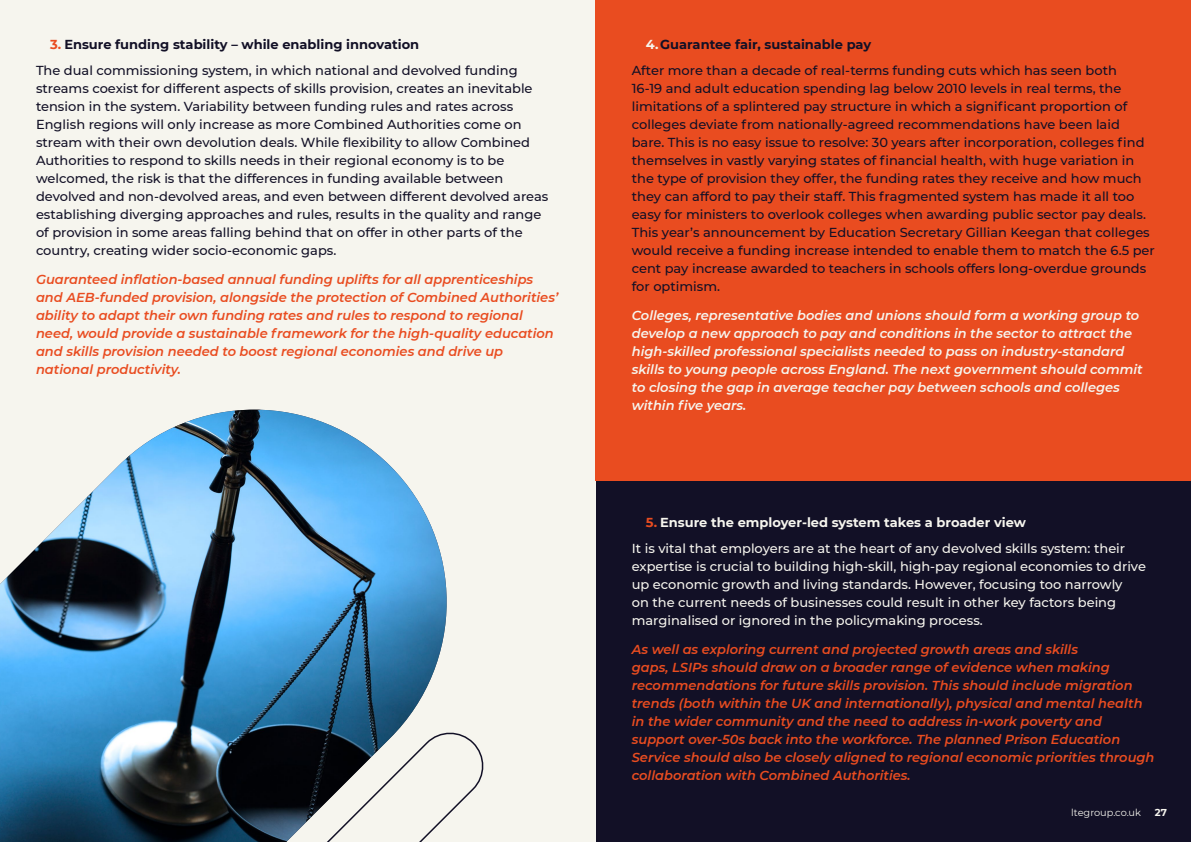
<style>
.page{position:relative;width:1191px;height:842px;background:#fff}
.page>*{position:absolute;margin:0;border:0;box-sizing:border-box;transform-origin:0 0}
.t1{font:500 13px/18px "Montserrat";color:#121026}
.t2{font:italic 600 13px/18px "Montserrat";color:#e94c20}
.t3{font:500 13px/18px "Montserrat";color:#f6f5ee}
.t4{font:italic 600 13px/18px "Montserrat";color:#f6f5ee}
.t5{font:700 10px "Montserrat";color:#f6f5ee}
.t6{font:9.8px "Montserrat";color:#f6f5ee}
.s1{font-weight:700;color:#e94c20}
.s2{font-weight:700}
.s3{font-weight:700;color:#f6f5ee}
</style>
<div class="page">
<div style="left:595px;top:0;width:596px;height:842px;background:#121026"></div>
<div style="left:0;top:0;width:595px;height:842px;background:#f6f5ee"></div>
<img style="left:0;top:410px;width:447px;height:432px">
<svg style="left:289px;top:728px;width:195px;height:114px"></svg>
<div style="left:595px;top:0;width:596px;height:480px;background:#e94c20"></div>
<p class="t1" style="left:36px;top:30px;width:483px;line-height:26.5px;text-indent:14px"><span class="s1">3.</span> <span class="s2">Ensure funding stability – while enabling innovation<br></span>The dual commissioning system, in which national and devolved funding</p>
<p class="t1" style="left:36px;top:79px;width:514px">streams coexist for different aspects of skills provision, creates an inevitable tension in the system. Variability between funding rules and rates across English regions will only increase as more Combined Authorities come on stream with their own devolution deals. While flexibility to allow Combined Authorities to respond to skills needs in their regional economy is to be welcomed, the risk is that the differences in funding available between devolved and non-devolved areas, and even between different devolved areas establishing diverging approaches and rules, results in the quality and range of provision in some areas falling behind that on offer in other parts of the country, creating wider socio-economic gaps.</p>
<p class="t2" style="left:36px;top:270px;width:524px">Guaranteed inflation-based annual funding uplifts for all apprenticeships and AEB-funded provision, alongside the protection of Combined Authorities’ ability to adapt their own funding rates and rules to respond to regional need, would provide a sustainable framework for the high-quality education and skills provision needed to boost regional economies and drive up national productivity.</p>
<p class="t1" style="left:632px;top:30px;width:486px;line-height:26.5px;text-indent:14px"><span class="s3">4.</span><span class="s2">Guarantee fair, sustainable pay<br></span>After more than a decade of real-terms funding cuts which has seen both</p>
<p class="t1" style="left:632px;top:79px;width:524px">16-19 and adult education spending lag below 2010 levels in real terms, the limitations of a splintered pay structure in which a significant proportion of colleges deviate from nationally-agreed recommendations have been laid bare. This is no easy issue to resolve: 30 years after incorporation, colleges find themselves in vastly varying states of financial health, with huge variation in the type of provision they offer, the funding rates they receive and how much they can afford to pay their staff. This fragmented system has made it all too easy for ministers to overlook colleges when awarding public sector pay deals.<br>This year’s announcement by Education Secretary Gillian Keegan that colleges would receive a funding increase intended to enable them to match the 6.5 per cent pay increase awarded to teachers in schools offers long-overdue grounds for optimism.</p>
<p class="t4" style="left:632px;top:306px;width:512px">Colleges, representative bodies and unions should form a working group to develop a new approach to pay and conditions in the sector to attract the high-skilled professional specialists needed to pass on industry-standard skills to young people across England. The next government should commit to closing the gap in average teacher pay between schools and colleges within five years.</p>
<p class="t3" style="left:632px;top:508px;width:495px;line-height:26.5px;text-indent:14px"><span class="s1">5.</span> <span class="s2">Ensure the employer-led system takes a broader view<br></span>It is vital that employers are at the heart of any devolved skills system: their</p>
<p class="t3" style="left:632px;top:557px;width:516px">expertise is crucial to building high-skill, high-pay regional economies to drive up economic growth and living standards. However, focusing too narrowly<br>on the current needs of businesses could result in other key factors being marginalised or ignored in the policymaking process.</p>
<p class="t2" style="left:632px;top:640px;width:524px">As well as exploring current and projected growth areas and skills<br>gaps, LSIPs should draw on a broader range of evidence when making recommendations for future skills provision. This should include migration trends (both within the UK and internationally), physical and mental health in the wider community and the need to address in-work poverty and support over-50s back into the workforce. The planned Prison Education Service should also be closely aligned to regional economic priorities through collaboration with Combined Authorities.</p>
<p class="t6" style="left:1071px;top:806px;width:71px">ltegroup.co.uk</p>
<p class="t5" style="left:1154px;top:805px;width:14px">27</p>
</div>
